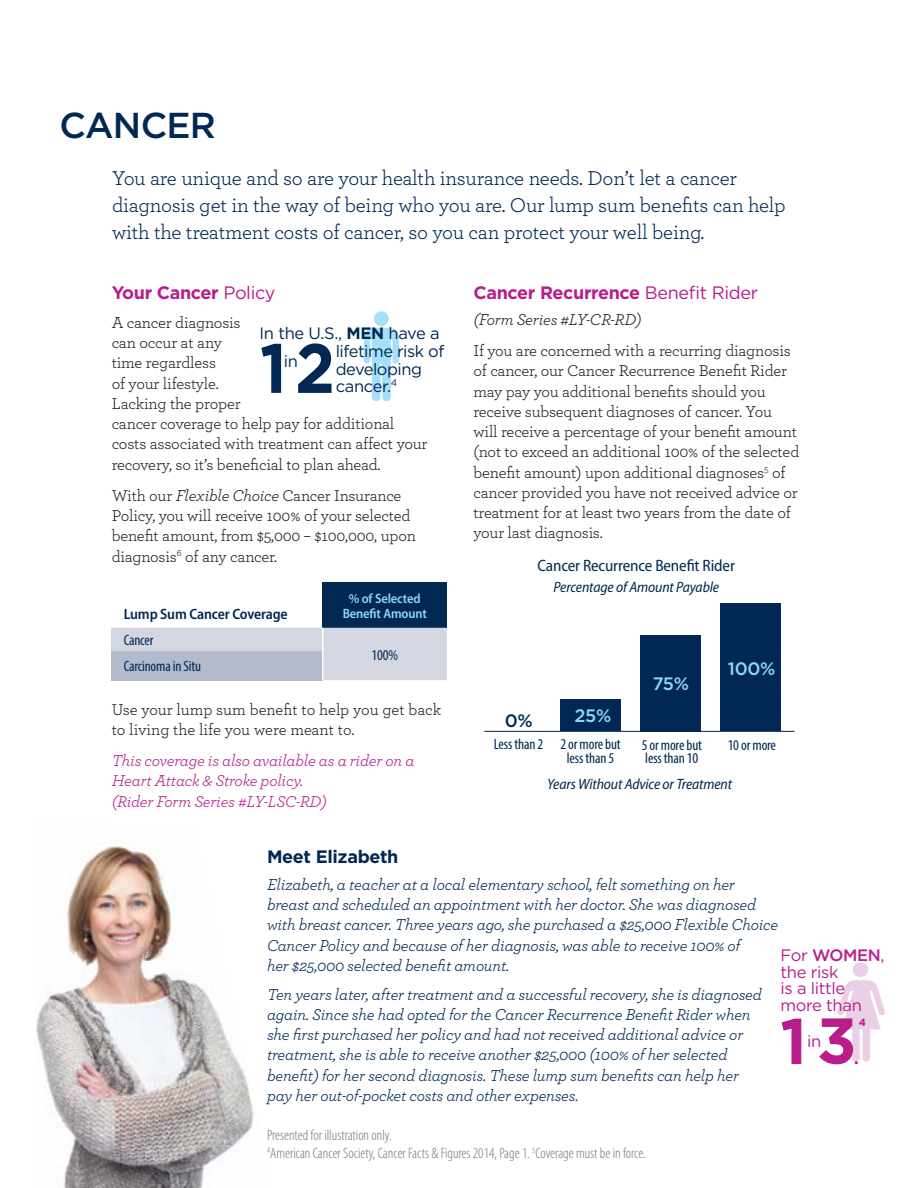
<style>
.page{position:relative;width:918px;height:1188px;background:#fff}
.page>*{position:absolute;margin:0;border:0;box-sizing:border-box;transform-origin:0 0}
.t1{font:700 69.6px "Gotham";color:#002852;scale:.93 1}
.t2{font:700 64.5px "Gotham";color:#b81d8b}
.t3{font:500 36px "Gotham";letter-spacing:-.02em;color:#002852}
.t4{font:21px/27px "Archer";letter-spacing:-.01em;color:#002852}
.t5{font:700 18px "Gotham";letter-spacing:-.02em;color:#b81d8b}
.t6{font:700 18px "Gotham";letter-spacing:-.02em;color:#002852}
.t7{font:500 18px "Gotham";letter-spacing:-.02em;color:#8ed8f8}
.t8{font:500 18px "Gotham";color:#002852}
.t9{font:16.5px/20.2px "Archer";letter-spacing:-.01em;color:#231f20}
.t10{font:italic 16.5px/20.2px "Archer";letter-spacing:-.01em;color:#002852}
.t11{font:italic 16.5px/20.5px "Archer";letter-spacing:-.01em;color:#b81d8b}
.t12{font:16.5px/17.2px "Gotham";letter-spacing:-.03em;color:#002852}
.t13{font:16.5px/16.5px "Gotham";letter-spacing:-.02em;color:#b81d8b}
.t14{font:semi-condensed 16.5px "Myriad Pro";letter-spacing:-.01em;color:#002852}
.t15{font:italic 16.5px "Archer";letter-spacing:-.01em;color:#231f20}
.t16{font:700 16.5px "Gotham";color:#b81d8b}
.t17{font:300 condensed 15px/18px "Myriad Pro";color:#757679}
.t18{font:condensed 15px/13.5px "Myriad Pro";letter-spacing:-.01em;color:#002852}
.t19{font:italic semi-condensed 15px "Myriad Pro";letter-spacing:-.01em;color:#002852}
.t20{font:600 semi-condensed 15px "Myriad Pro";letter-spacing:-.01em;color:#002852}
.t21{font:600 semi-condensed 13.5px/15px "Myriad Pro";letter-spacing:-.01em;color:#8ed8f8;text-align:center}
.t22{font:700 10.5px "Gotham";color:#b81d8b}
.s1{font-weight:400}
.s2{font-style:italic}
.s3{font-weight:700}
.s4{font-weight:500}
</style>
<div class="page">
<img style="left:36px;top:841px;width:218px;height:347px">
<div style="left:323px;top:583px;width:124px;height:45px;background:#002852"></div>
<svg style="left:111px;top:628px;width:336px;height:52px;background:#c8ccda"></svg>
<div style="left:374px;top:311px;width:15px;height:15px;background:#a5dff9;border-radius:50%"></div>
<svg style="left:364px;top:328px;width:35px;height:73px"></svg>
<div style="left:852px;top:962px;width:17px;height:16px;background:#ead0e4;border-radius:50%"></div>
<div style="left:852px;top:962px;width:17px;height:16px;border:1px solid #fff;border-radius:50%"></div>
<svg style="left:837px;top:980px;width:48px;height:82px"></svg>
<hr style="left:484px;top:731px;width:310px;height:1px;background:#002852">
<div style="left:561px;top:699px;width:60px;height:32px;background:#002852"></div>
<div style="left:641px;top:635px;width:60px;height:97px;background:#002852"></div>
<div style="left:721px;top:604px;width:60px;height:127px;background:#002852"></div>
<h3 class="t3" style="left:59px;top:103px;width:158px">CANCER</h3>
<p class="t4" style="left:112px;top:164px;width:675px">You are unique and so are your health insurance needs. Don’t let a cancer diagnosis get in the way of being who you are. Our lump sum benefits can help with the treatment costs of cancer, so you can protect your well being.</p>
<p class="t5" style="left:112px;top:282px;width:165px">Your Cancer <span class="s1">Policy</span></p>
<p class="t9" style="left:112px;top:312px;width:317px">A cancer diagnosis<br>can occur at any<br>time regardless<br>of your lifestyle.<br>Lacking the proper<br>cancer coverage to help pay for additional costs associated with treatment can affect your recovery, so it’s beneficial to plan ahead.</p>
<p class="t9" style="left:112px;top:485px;width:306px">With our <span class="s2">Flexible Choice</span> Cancer Insurance Policy, you will receive 100% of your selected benefit amount, from $5,000 – $100,000, upon diagnosis<sup>6</sup> of any cancer.</p>
<p class="t12" style="left:284px;top:319px;width:157px;line-height:28.2px;text-indent:-25px">In the U.S., <span class="s3">MEN</span> have a in</p>
<h1 class="t1" style="left:260px;top:326px;width:83px">12</h1>
<p class="t12" style="left:336px;top:343px;width:110px">lifetime risk of developing cancer.<sup>4</sup></p>
<p class="t20" style="left:124px;top:606px;width:165px">Lump Sum Cancer Coverage</p>
<p class="t18" style="left:124px;top:633px;width:31px">Cancer</p>
<p class="t18" style="left:124px;top:659px;width:79px">Carcinoma in Situ</p>
<p class="t21" style="left:343px;top:591px;width:86px">% of Selected<br>Benefit Amount</p>
<p class="t18" style="left:372px;top:648px;width:28px">100%</p>
<p class="t9" style="left:112px;top:699px;width:331px">Use your lump sum benefit to help you get back to living the life you were meant to.</p>
<p class="t11" style="left:112px;top:750px;width:304px">This coverage is also available as a rider on a<br>Heart Attack &amp; Stroke policy.<br>(Rider Form Series #LY-LSC-RD)</p>
<p class="t5" style="left:473px;top:282px;width:286px">Cancer Recurrence <span class="s1">Benefit Rider</span></p>
<p class="t15" style="left:473px;top:309px;width:170px">(Form Series #LY-CR-RD)</p>
<p class="t9" style="left:473px;top:340px;width:327px">If you are concerned with a recurring diagnosis of cancer, our Cancer Recurrence Benefit Rider may pay you additional benefits should you receive subsequent diagnoses of cancer. You will receive a percentage of your benefit amount (not to exceed an additional 100% of the selected benefit amount) upon additional diagnoses<sup>5</sup> of cancer provided you have not received advice or treatment for at least two years from the date of your last diagnosis.</p>
<p class="t14" style="left:538px;top:557px;width:199px">Cancer Recurrence Benefit Rider</p>
<p class="t19" style="left:554px;top:579px;width:167px">Percentage of Amount Payable</p>
<p class="t8" style="left:505px;top:710px;width:29px">0%</p>
<p class="t7" style="left:575px;top:705px;width:38px">25%</p>
<p class="t7" style="left:653px;top:673px;width:38px">75%</p>
<p class="t7" style="left:728px;top:657px;width:49px">100%</p>
<p class="t18" style="left:567px;top:738px;width:55px;text-indent:-73px">Less than 2 2 or more but less than 5</p>
<p class="t18" style="left:642px;top:738px;width:62px">5 or more but less than 10</p>
<p class="t18" style="left:728px;top:738px;width:50px">10 or more</p>
<p class="t19" style="left:547px;top:776px;width:186px">Years Without Advice or Treatment</p>
<p class="t6" style="left:267px;top:846px;width:133px">Meet Elizabeth</p>
<p class="t10" style="left:267px;top:874px;width:513px">Elizabeth, a teacher at a local elementary school, felt something on her breast and scheduled an appointment with her doctor. She was diagnosed with breast cancer. Three years ago, she purchased a $25,000 Flexible Choice Cancer Policy and because of her diagnosis, was able to receive 100% of<br>her $25,000 selected benefit amount.</p>
<p class="t10" style="left:267px;top:984px;width:496px">Ten years later, after treatment and a successful recovery, she is diagnosed again. Since she had opted for the Cancer Recurrence Benefit Rider when she first purchased her policy and had not received additional advice or treatment, she is able to receive another $25,000 (100% of her selected benefit) for her second diagnosis. These lump sum benefits can help her pay her out-of-pocket costs and other expenses.</p>
<p class="t13" style="left:781px;top:947px;width:106px">For <span class="s4">WOMEN</span>, the risk<br>is a little more than</p>
<h2 class="t2" style="left:780px;top:1002px;width:78px">13</h2>
<p class="t22" style="left:859px;top:1016px;width:9px">4</p>
<p class="t13" style="left:807px;top:1033px;width:16px">in</p>
<p class="t16" style="left:854px;top:1048px;width:6px">.</p>
<p class="t17" style="left:267px;top:1127px;width:380px">Presented for illustration only.<br><sup>4</sup>American Cancer Society, Cancer Facts &amp; Figures 2014, Page 1. <sup>5</sup>Coverage must be in force.</p>
</div>
